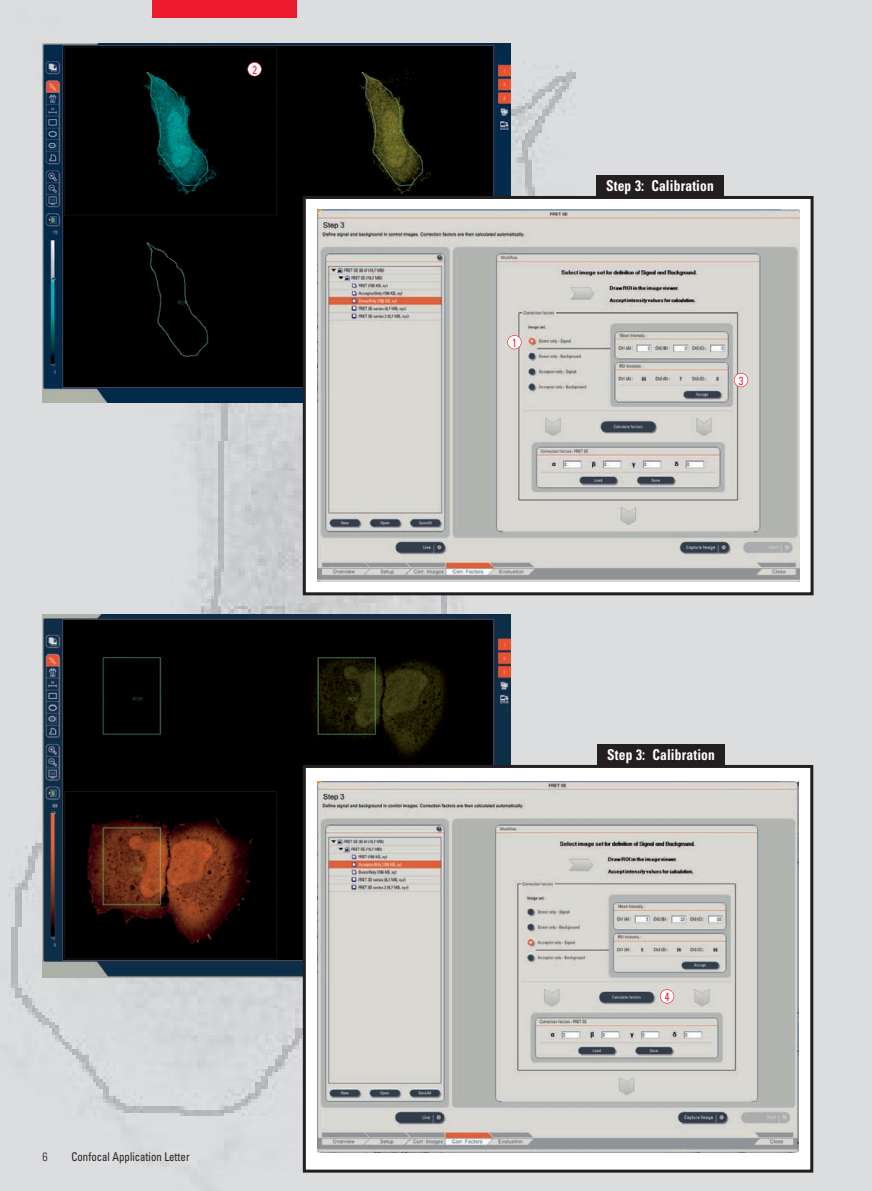
<style>
.page{position:relative;width:872px;height:1191px;background:#fff}
.page>*{position:absolute;margin:0;border:0;box-sizing:border-box;transform-origin:0 0}
.t1{font:700 condensed 15px "Univers";letter-spacing:.015em;color:#fff;scale:.9 1}
.t2{font:condensed 12px "Univers";color:#231f20;scale:.9 1}
.t3{font:300 condensed 12px "Univers";color:#231f20}
.t4{font:condensed 11.7px "Univers";color:#ee1b2d;scale:.9 1}
</style>
<div class="page">
<img style="left:0;top:1px;width:872px;height:1190px">
<img style="left:43px;top:614px;width:467px;height:363px">
<img style="left:43px;top:44px;width:467px;height:358px">
<div style="left:304px;top:197px;width:508px;height:397px;background:#fff"></div>
<div style="left:303px;top:196px;width:510px;height:399px;border:3px solid #231f20"></div>
<div style="left:596px;top:175px;width:128px;height:21px;background:#231f20"></div>
<img style="left:317px;top:209px;width:482px;height:373px">
<div style="left:152px;top:1px;width:145px;height:17px;background:#ee1b2d"></div>
<div style="left:304px;top:766px;width:507px;height:405px;background:#fff"></div>
<div style="left:303px;top:765px;width:510px;height:407px;border:3px solid #231f20"></div>
<div style="left:597px;top:744px;width:128px;height:21px;background:#231f20"></div>
<img style="left:318px;top:781px;width:480px;height:371px">
<div style="left:248px;top:62px;width:13px;height:14px;background:#fff;border-radius:50%"></div>
<div style="left:247px;top:62px;width:15px;height:14px;border:1px solid #ee1b2d;border-radius:50%"></div>
<div style="left:507px;top:335px;width:14px;height:14px;background:#fff;border-radius:50%"></div>
<div style="left:507px;top:335px;width:14px;height:14px;border:1px solid #ee1b2d;border-radius:50%"></div>
<div style="left:734px;top:373px;width:14px;height:14px;background:#fff;border-radius:50%"></div>
<div style="left:734px;top:373px;width:14px;height:14px;border:1px solid #ee1b2d;border-radius:50%"></div>
<div style="left:660px;top:989px;width:14px;height:14px;background:#fff;border-radius:50%"></div>
<div style="left:660px;top:989px;width:14px;height:14px;border:1px solid #ee1b2d;border-radius:50%"></div>
<p class="t4" style="left:252px;top:65px;width:7px">2</p>
<p class="t3" style="left:43px;top:1149px;width:7px">6</p>
<p class="t2" style="left:72px;top:1151px;width:133px">Confocal Application Letter</p>
<p class="t4" style="left:512px;top:338px;width:7px">1</p>
<p class="t1" style="left:606px;top:180px;width:121px">Step 3: Calibration</p>
<p class="t4" style="left:739px;top:376px;width:7px">3</p>
<p class="t1" style="left:607px;top:748px;width:121px">Step 3: Calibration</p>
<p class="t4" style="left:665px;top:992px;width:7px">4</p>
</div>
